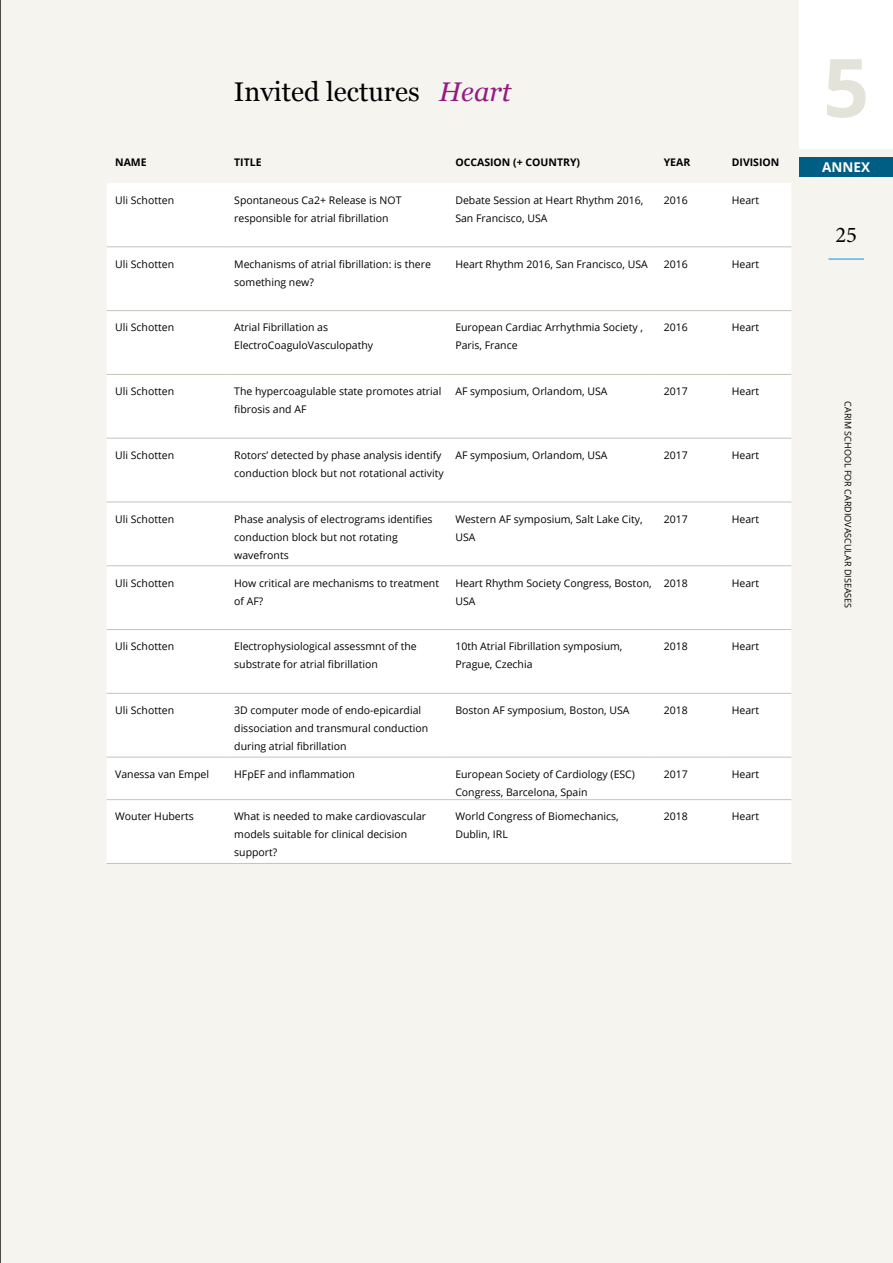
<style>
.page{position:relative;width:893px;height:1263px;background:#f5f4ef}
.page>*{position:absolute;margin:0;border:0;box-sizing:border-box;transform-origin:0 0}
.t1{font:700 81px "Open Sans";color:#e4e3d9}
.t2{font:27px "Georgia";color:#000}
.t3{font:22.5px "Minion Pro";color:#000}
.t4{font:700 13.5px "Open Sans";color:#fff}
.t5{font:10.5px/18px "Open Sans";color:#000}
.t6{font:700 10.5px "Open Sans";color:#000}
.t7{font:9px "Open Sans";color:#000}
.s1{font-style:italic;color:#931c81}
</style>
<div class="page">
<hr style="left:828px;top:259px;width:36px;height:1px;background:#0097d7">
<div style="left:799px;top:0;width:94px;height:148px;background:#fff"></div>
<div style="left:799px;top:157px;width:94px;height:19px;background:#005d83"></div>
<svg style="left:107px;top:183px;width:684px;height:680px"></svg>
<hr style="left:107px;top:247px;width:119px;height:1px;background:#c1c5b9">
<hr style="left:226px;top:247px;width:221px;height:1px;background:#c1c5b9">
<hr style="left:447px;top:247px;width:208px;height:1px;background:#c1c5b9">
<hr style="left:655px;top:247px;width:68px;height:1px;background:#c1c5b9">
<hr style="left:723px;top:247px;width:68px;height:1px;background:#c1c5b9">
<hr style="left:107px;top:310px;width:119px;height:1px;background:#c1c5b9">
<hr style="left:226px;top:310px;width:221px;height:1px;background:#c1c5b9">
<hr style="left:447px;top:310px;width:208px;height:1px;background:#c1c5b9">
<hr style="left:655px;top:310px;width:68px;height:1px;background:#c1c5b9">
<hr style="left:723px;top:310px;width:68px;height:1px;background:#c1c5b9">
<hr style="left:107px;top:374px;width:119px;height:1px;background:#c1c5b9">
<hr style="left:226px;top:374px;width:221px;height:1px;background:#c1c5b9">
<hr style="left:447px;top:374px;width:208px;height:1px;background:#c1c5b9">
<hr style="left:655px;top:374px;width:68px;height:1px;background:#c1c5b9">
<hr style="left:723px;top:374px;width:68px;height:1px;background:#c1c5b9">
<hr style="left:107px;top:438px;width:119px;height:1px;background:#c1c5b9">
<hr style="left:226px;top:438px;width:221px;height:1px;background:#c1c5b9">
<hr style="left:447px;top:438px;width:208px;height:1px;background:#c1c5b9">
<hr style="left:655px;top:438px;width:68px;height:1px;background:#c1c5b9">
<hr style="left:723px;top:438px;width:68px;height:1px;background:#c1c5b9">
<hr style="left:107px;top:502px;width:119px;height:1px;background:#c1c5b9">
<hr style="left:226px;top:502px;width:221px;height:1px;background:#c1c5b9">
<hr style="left:447px;top:502px;width:208px;height:1px;background:#c1c5b9">
<hr style="left:655px;top:502px;width:68px;height:1px;background:#c1c5b9">
<hr style="left:723px;top:502px;width:68px;height:1px;background:#c1c5b9">
<hr style="left:107px;top:565px;width:119px;height:1px;background:#c1c5b9">
<hr style="left:226px;top:565px;width:221px;height:1px;background:#c1c5b9">
<hr style="left:447px;top:565px;width:208px;height:1px;background:#c1c5b9">
<hr style="left:655px;top:565px;width:68px;height:1px;background:#c1c5b9">
<hr style="left:723px;top:565px;width:68px;height:1px;background:#c1c5b9">
<hr style="left:107px;top:629px;width:119px;height:1px;background:#c1c5b9">
<hr style="left:226px;top:629px;width:221px;height:1px;background:#c1c5b9">
<hr style="left:447px;top:629px;width:208px;height:1px;background:#c1c5b9">
<hr style="left:655px;top:629px;width:68px;height:1px;background:#c1c5b9">
<hr style="left:723px;top:629px;width:68px;height:1px;background:#c1c5b9">
<hr style="left:107px;top:693px;width:119px;height:1px;background:#c1c5b9">
<hr style="left:226px;top:693px;width:221px;height:1px;background:#c1c5b9">
<hr style="left:447px;top:693px;width:208px;height:1px;background:#c1c5b9">
<hr style="left:655px;top:693px;width:68px;height:1px;background:#c1c5b9">
<hr style="left:723px;top:693px;width:68px;height:1px;background:#c1c5b9">
<hr style="left:107px;top:757px;width:119px;height:1px;background:#c1c5b9">
<hr style="left:226px;top:757px;width:221px;height:1px;background:#c1c5b9">
<hr style="left:447px;top:757px;width:208px;height:1px;background:#c1c5b9">
<hr style="left:655px;top:757px;width:68px;height:1px;background:#c1c5b9">
<hr style="left:723px;top:757px;width:68px;height:1px;background:#c1c5b9">
<hr style="left:107px;top:799px;width:119px;height:1px;background:#c1c5b9">
<hr style="left:226px;top:799px;width:221px;height:1px;background:#c1c5b9">
<hr style="left:447px;top:799px;width:208px;height:1px;background:#c1c5b9">
<hr style="left:655px;top:799px;width:68px;height:1px;background:#c1c5b9">
<hr style="left:723px;top:799px;width:68px;height:1px;background:#c1c5b9">
<hr style="left:107px;top:863px;width:119px;height:1px;background:#c1c5b9">
<hr style="left:226px;top:863px;width:221px;height:1px;background:#c1c5b9">
<hr style="left:447px;top:863px;width:208px;height:1px;background:#c1c5b9">
<hr style="left:655px;top:863px;width:68px;height:1px;background:#c1c5b9">
<hr style="left:723px;top:863px;width:68px;height:1px;background:#c1c5b9">
<div style="left:94px;top:126px;width:699px;height:21px;background:#f5f4ef"></div>
<h2 class="t2" style="left:234px;top:72px;width:279px">Invited lectures <span class="s1">Heart</span></h2>
<p class="t6" style="left:115px;top:155px;width:33px">NAME</p>
<p class="t6" style="left:234px;top:155px;width:29px">TITLE</p>
<p class="t6" style="left:455px;top:155px;width:126px">OCCASION (+ COUNTRY)</p>
<p class="t6" style="left:664px;top:155px;width:28px">YEAR</p>
<p class="t6" style="left:732px;top:155px;width:49px">DIVISION</p>
<p class="t5" style="left:115px;top:191px;width:60px">Uli Schotten</p>
<p class="t5" style="left:234px;top:191px;width:169px">Spontaneous Ca2+ Release is NOT responsible for atrial fibrillation</p>
<p class="t5" style="left:455px;top:191px;width:189px">Debate Session at Heart Rhythm 2016,<br>San Francisco, USA</p>
<p class="t5" style="left:664px;top:191px;width:26px">2016</p>
<p class="t5" style="left:732px;top:191px;width:29px">Heart</p>
<p class="t5" style="left:115px;top:255px;width:60px">Uli Schotten</p>
<p class="t5" style="left:234px;top:255px;width:198px">Mechanisms of atrial fibrillation: is there something new?</p>
<p class="t5" style="left:455px;top:255px;width:194px">Heart Rhythm 2016, San Francisco, USA</p>
<p class="t5" style="left:664px;top:255px;width:26px">2016</p>
<p class="t5" style="left:732px;top:255px;width:29px">Heart</p>
<p class="t5" style="left:115px;top:318px;width:60px">Uli Schotten</p>
<p class="t5" style="left:234px;top:318px;width:140px">Atrial Fibrillation as<br>ElectroCoaguloVasculopathy</p>
<p class="t5" style="left:455px;top:318px;width:189px">European Cardiac Arrhythmia Society ,<br>Paris, France</p>
<p class="t5" style="left:664px;top:318px;width:26px">2016</p>
<p class="t5" style="left:732px;top:318px;width:29px">Heart</p>
<p class="t5" style="left:115px;top:382px;width:60px">Uli Schotten</p>
<p class="t5" style="left:234px;top:382px;width:209px">The hypercoagulable state promotes atrial fibrosis and AF</p>
<p class="t5" style="left:455px;top:382px;width:154px">AF symposium, Orlandom, USA</p>
<p class="t5" style="left:664px;top:382px;width:26px">2017</p>
<p class="t5" style="left:732px;top:382px;width:29px">Heart</p>
<p class="t5" style="left:115px;top:446px;width:60px">Uli Schotten</p>
<p class="t5" style="left:234px;top:446px;width:211px">Rotors’ detected by phase analysis identify conduction block but not rotational activity</p>
<p class="t5" style="left:455px;top:446px;width:154px">AF symposium, Orlandom, USA</p>
<p class="t5" style="left:664px;top:446px;width:26px">2017</p>
<p class="t5" style="left:732px;top:446px;width:29px">Heart</p>
<p class="t5" style="left:115px;top:510px;width:60px">Uli Schotten</p>
<p class="t5" style="left:234px;top:510px;width:200px">Phase analysis of electrograms identifies conduction block but not rotating wavefronts</p>
<p class="t5" style="left:455px;top:510px;width:189px">Western AF symposium, Salt Lake City,<br>USA</p>
<p class="t5" style="left:664px;top:510px;width:26px">2017</p>
<p class="t5" style="left:732px;top:510px;width:29px">Heart</p>
<p class="t5" style="left:115px;top:573px;width:60px">Uli Schotten</p>
<p class="t5" style="left:234px;top:573px;width:206px">How critical are mechanisms to treatment of AF?</p>
<p class="t5" style="left:455px;top:573px;width:198px">Heart Rhythm Society Congress, Boston,<br>USA</p>
<p class="t5" style="left:664px;top:573px;width:26px">2018</p>
<p class="t5" style="left:732px;top:573px;width:29px">Heart</p>
<p class="t5" style="left:115px;top:637px;width:60px">Uli Schotten</p>
<p class="t5" style="left:234px;top:637px;width:184px">Electrophysiological assessmnt of the substrate for atrial fibrillation</p>
<p class="t5" style="left:455px;top:637px;width:169px">10th Atrial Fibrillation symposium,<br>Prague, Czechia</p>
<p class="t5" style="left:664px;top:637px;width:26px">2018</p>
<p class="t5" style="left:732px;top:637px;width:29px">Heart</p>
<p class="t5" style="left:115px;top:701px;width:60px">Uli Schotten</p>
<p class="t5" style="left:234px;top:701px;width:196px">3D computer mode of endo-epicardial dissociation and transmural conduction during atrial fibrillation</p>
<p class="t5" style="left:455px;top:701px;width:176px">Boston AF symposium, Boston, USA</p>
<p class="t5" style="left:664px;top:701px;width:26px">2018</p>
<p class="t5" style="left:732px;top:701px;width:29px">Heart</p>
<p class="t5" style="left:115px;top:765px;width:95px">Vanessa van Empel</p>
<p class="t5" style="left:234px;top:765px;width:122px">HFpEF and inflammation</p>
<p class="t5" style="left:455px;top:765px;width:181px">European Society of Cardiology (ESC)<br>Congress, Barcelona, Spain</p>
<p class="t5" style="left:664px;top:765px;width:26px">2017</p>
<p class="t5" style="left:732px;top:765px;width:29px">Heart</p>
<p class="t5" style="left:115px;top:807px;width:80px">Wouter Huberts</p>
<p class="t5" style="left:234px;top:807px;width:193px">What is needed to make cardiovascular models suitable for clinical decision support?</p>
<p class="t5" style="left:455px;top:807px;width:165px">World Congress of Biomechanics,<br>Dublin, IRL</p>
<p class="t5" style="left:664px;top:807px;width:26px">2018</p>
<p class="t5" style="left:732px;top:807px;width:29px">Heart</p>
<h1 class="t1" style="left:823px;top:30px;width:48px">5</h1>
<p class="t4" style="left:822px;top:157px;width:49px">ANNEX</p>
<h3 class="t3" style="left:835px;top:219px;width:23px">25</h3>
<p class="t7" style="left:854px;top:401px;width:208px;rotate:90deg">CARIM SCHOOL FOR CARDIOVASCULAR DISEASES</p>
</div>
